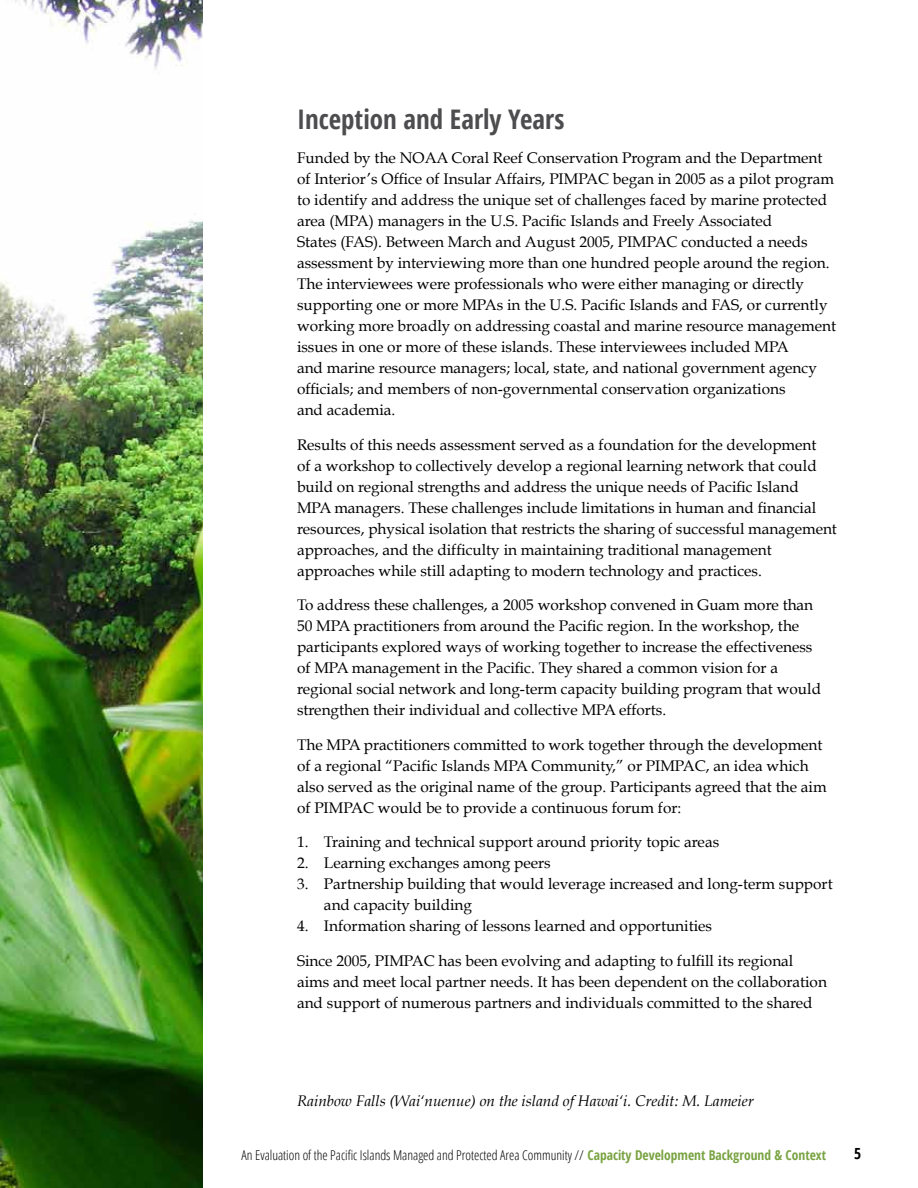
<style>
.page{position:relative;width:918px;height:1188px;background:#fff}
.page>*{position:absolute;margin:0;border:0;box-sizing:border-box;transform-origin:0 0}
.t1{font:700 condensed 27px "Open Sans";color:#4d4d4f}
.t2{font:15.3px/21px "Book Antiqua";color:#000}
.t3{font:italic 15.3px "Book Antiqua";color:#000}
.t4{font:700 condensed 15.3px "Open Sans";color:#000}
.t5{font:300 condensed 13.5px "Open Sans";color:#000}
.s1{font-weight:700;color:#79a342}
</style>
<div class="page">
<img style="left:0;top:0;width:202px;height:1188px">
<h2 class="t1" style="left:297px;top:100px;width:269px">Inception and Early Years</h2>
<p class="t2" style="left:297px;top:147px;width:527px">Funded by the NOAA Coral Reef Conservation Program and the Department</p>
<p class="t2" style="left:297px;top:168px;width:541px">of Interior’s Office of Insular Affairs, PIMPAC began in 2005 as a pilot program to identify and address the unique set of challenges faced by marine protected area (MPA) managers in the U.S. Pacific Islands and Freely Associated<br>States (FAS). Between March and August 2005, PIMPAC conducted a needs assessment by interviewing more than one hundred people around the region.<br>The interviewees were professionals who were either managing or directly supporting one or more MPAs in the U.S. Pacific Islands and FAS, or currently working more broadly on addressing coastal and marine resource management issues in one or more of these islands. These interviewees included MPA<br>and marine resource managers; local, state, and national government agency officials; and members of non-governmental conservation organizations<br>and academia.</p>
<p class="t2" style="left:297px;top:434px;width:521px">Results of this needs assessment served as a foundation for the development</p>
<p class="t2" style="left:297px;top:455px;width:541px">of a workshop to collectively develop a regional learning network that could build on regional strengths and address the unique needs of Pacific Island<br>MPA managers. These challenges include limitations in human and financial resources, physical isolation that restricts the sharing of successful management approaches, and the difficulty in maintaining traditional management approaches while still adapting to modern technology and practices.</p>
<p class="t2" style="left:297px;top:595px;width:526px">To address these challenges, a 2005 workshop convened in Guam more than 50 MPA practitioners from around the Pacific region. In the workshop, the participants explored ways of working together to increase the effectiveness of MPA management in the Pacific. They shared a common vision for a regional social network and long-term capacity building program that would strengthen their individual and collective MPA efforts.</p>
<p class="t2" style="left:297px;top:734px;width:531px">The MPA practitioners committed to work together through the development of a regional “Pacific Islands MPA Community,” or PIMPAC, an idea which also served as the original name of the group. Participants agreed that the aim of PIMPAC would be to provide a continuous forum for:</p>
<p class="t2" style="left:297px;top:832px;width:424px">1. Training and technical support around priority topic areas</p>
<p class="t2" style="left:297px;top:853px;width:255px">2. Learning exchanges among peers</p>
<p class="t2" style="left:324px;top:874px;width:510px;text-indent:-27px">3. Partnership building that would leverage increased and long-term support and capacity building</p>
<p class="t2" style="left:297px;top:916px;width:417px">4. Information sharing of lessons learned and opportunities</p>
<p class="t2" style="left:297px;top:950px;width:531px">Since 2005, PIMPAC has been evolving and adapting to fulfill its regional aims and meet local partner needs. It has been dependent on the collaboration and support of numerous partners and individuals committed to the shared</p>
<p class="t3" style="left:297px;top:1092px;width:458px">Rainbow Falls (Wai‘nuenue) on the island of Hawai‘i. Credit: M. Lameier</p>
<p class="t5" style="left:242px;top:1146px;width:586px">An Evaluation of the Pacific Islands Managed and Protected Area Community // <span class="s1">Capacity Development Background &amp; Context</span></p>
<p class="t4" style="left:854px;top:1143px;width:9px">5</p>
</div>
